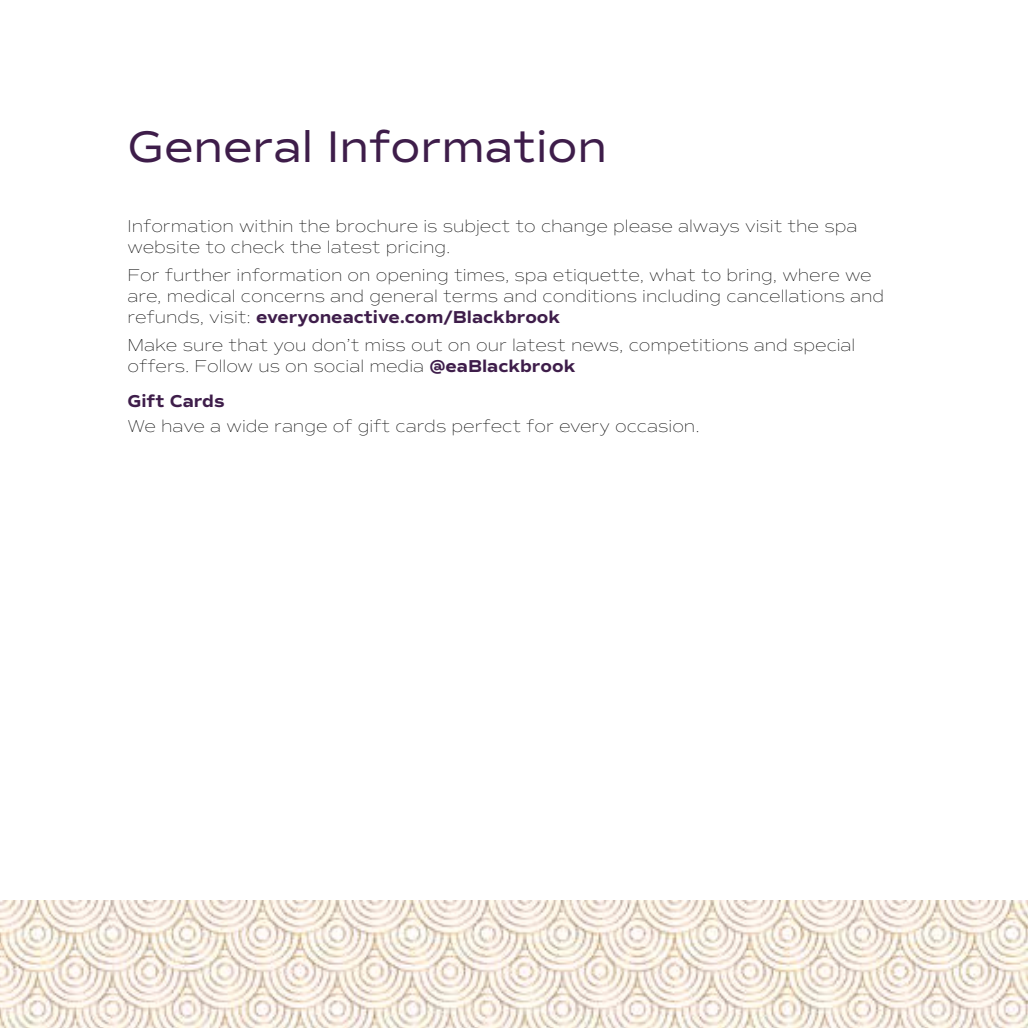
<style>
.page{position:relative;width:1028px;height:1028px;background:#fff}
.page>*{position:absolute;margin:0;border:0;box-sizing:border-box;transform-origin:0 0}
.t1{font:45px "Commuters Sans";color:#3e1d4a}
.t2{font:100 17.5px/21px "Commuters Sans";color:#000}
.t3{font:700 17.5px "Commuters Sans";color:#3e1d4a}
.s1{font-weight:700;color:#3e1d4a}
</style>
<div class="page">
<img style="left:0;top:900px;width:1028px;height:128px">
<h1 class="t1" style="left:128px;top:119px;width:481px">General Information</h1>
<p class="t2" style="left:128px;top:215px;width:731px">Information within the brochure is subject to change please always visit the spa website to check the latest pricing.</p>
<p class="t2" style="left:128px;top:264px;width:758px">For further information on opening times, spa etiquette, what to bring, where we are, medical concerns and general terms and conditions including cancellations and refunds, visit: <span class="s1">everyoneactive.com/Blackbrook</span></p>
<p class="t2" style="left:128px;top:334px;width:729px">Make sure that you don’t miss out on our latest news, competitions and special offers. Follow us on social media <span class="s1">@eaBlackbrook</span></p>
<p class="t3" style="left:128px;top:390px;width:99px">Gift Cards</p>
<p class="t2" style="left:128px;top:415px;width:573px">We have a wide range of gift cards perfect for every occasion.</p>
</div>
